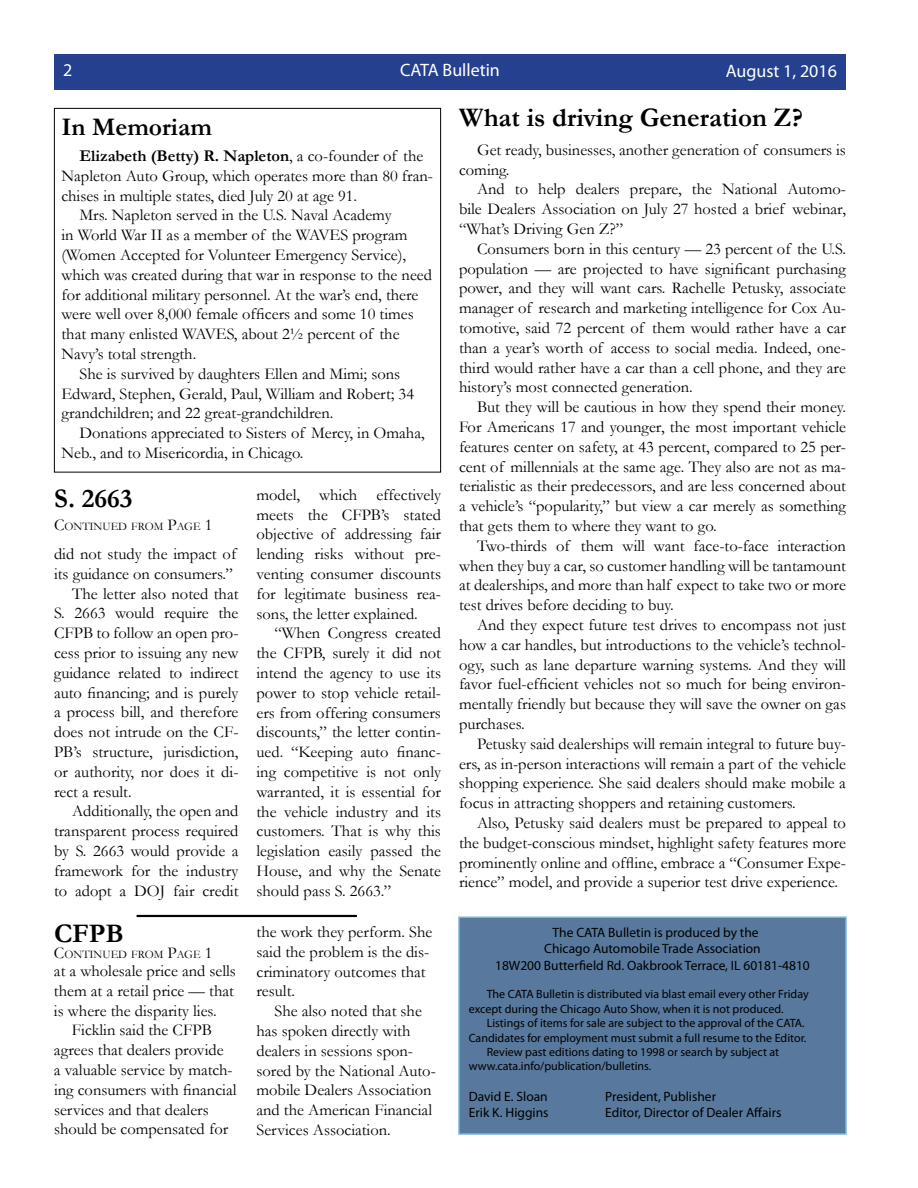
<style>
.page{position:relative;width:918px;height:1188px;background:#fff}
.page>*{position:absolute;margin:0;border:0;box-sizing:border-box;transform-origin:0 0}
.t1{font:700 27px "Garamond";color:#000}
.t2{font:700 25.5px "Garamond";color:#000}
.t3{font:18px "Myriad Pro";color:#fff}
.t4{font:16.5px/19.8px "Garamond";color:#000;text-align:justify}
.t5{font:700 16.5px "Garamond";color:#000}
.t6{font:13.5px/16.2px "Myriad Pro";color:#000;text-align:center}
.t7{font:12px/14.4px "Myriad Pro";color:#000}
.t8{font:11.55px "Garamond";color:#000}
.s1{font-weight:400}
.s2{font-size:16.5px}
</style>
<div class="page">
<div style="left:54px;top:108px;width:387px;height:364px;border:1px solid #000"></div>
<div style="left:459px;top:917px;width:387px;height:217px;background:#58799d"></div>
<div style="left:458px;top:916px;width:389px;height:219px;border:2px solid #7ab6d9"></div>
<div style="left:54px;top:54px;width:792px;height:36px;background:#24408f"></div>
<div style="left:137px;top:915px;width:220px;height:2px;border:1px solid #000"></div>
<div style="left:137px;top:915px;width:219px;height:2px;border:1px solid #000"></div>
<p class="t3" style="left:63px;top:58px;width:11px">2</p>
<p class="t3" style="left:400px;top:58px;width:101px">CATA Bulletin</p>
<p class="t3" style="left:726px;top:59px;width:113px">August 1, 2016</p>
<h2 class="t2" style="left:62px;top:109px;width:152px">In Memoriam</h2>
<p class="t5" style="left:80px;top:145px;width:345px">Elizabeth (Betty) R. Napleton<span class="s1">, a co-founder of the</span></p>
<p class="t4" style="left:62px;top:165px;width:373px">Napleton Auto Group, which operates more than 80 fran-</p>
<p class="t4" style="left:62px;top:185px;width:297px">chises in multiple states, died July 20 at age 91.</p>
<p class="t4" style="left:80px;top:205px;width:314px">Mrs. Napleton served in the U.S. Naval Academy</p>
<p class="t4" style="left:62px;top:225px;width:347px">in World War II as a member of the WAVES program</p>
<p class="t4" style="left:62px;top:245px;width:346px">(Women Accepted for Volunteer Emergency Service),</p>
<p class="t4" style="left:62px;top:264px;width:372px">which was created during that war in response to the need</p>
<p class="t4" style="left:62px;top:284px;width:358px">for additional military personnel. At the war’s end, there</p>
<p class="t4" style="left:62px;top:304px;width:354px">were well over 8,000 female officers and some 10 times</p>
<p class="t4" style="left:62px;top:324px;width:340px">that many enlisted WAVES, about 2½ percent of the</p>
<p class="t4" style="left:62px;top:344px;width:136px">Navy’s total strength.</p>
<p class="t4" style="left:80px;top:363px;width:322px">She is survived by daughters Ellen and Mimi; sons</p>
<p class="t4" style="left:62px;top:383px;width:354px">Edward, Stephen, Gerald, Paul, William and Robert; 34</p>
<p class="t4" style="left:62px;top:403px;width:273px">grandchildren; and 22 great-grandchildren.</p>
<p class="t4" style="left:80px;top:423px;width:347px">Donations appreciated to Sisters of Mercy, in Omaha,</p>
<p class="t4" style="left:62px;top:443px;width:244px">Neb., and to Misericordia, in Chicago.</p>
<h1 class="t1" style="left:54px;top:480px;width:80px">S. 2663</h1>
<p class="t8" style="left:54px;top:518px;width:160px"><span class="s2">C</span>ontinued from <span class="s2">P</span>age <span class="s2">1</span></p>
<p class="t4" style="left:54px;top:544px;width:184px">did not study the impact of</p>
<p class="t4" style="left:54px;top:563px;width:180px">its guidance on consumers.”</p>
<p class="t4" style="left:72px;top:583px;width:168px">The letter also noted that</p>
<p class="t4" style="left:54px;top:603px;width:186px">S. 2663 would require the</p>
<p class="t4" style="left:54px;top:623px;width:186px">CFPB to follow an open pro-</p>
<p class="t4" style="left:54px;top:643px;width:186px">cess prior to issuing any new</p>
<p class="t4" style="left:54px;top:662px;width:186px">guidance related to indirect</p>
<p class="t4" style="left:54px;top:682px;width:186px">auto financing; and is purely</p>
<p class="t4" style="left:54px;top:702px;width:186px">a process bill, and therefore</p>
<p class="t4" style="left:54px;top:722px;width:186px">does not intrude on the CF-</p>
<p class="t4" style="left:54px;top:742px;width:186px">PB’s structure, jurisdiction,</p>
<p class="t4" style="left:54px;top:761px;width:186px">or authority, nor does it di-</p>
<p class="t4" style="left:54px;top:781px;width:79px">rect a result.</p>
<p class="t4" style="left:72px;top:801px;width:168px">Additionally, the open and</p>
<p class="t4" style="left:54px;top:821px;width:186px">transparent process required</p>
<p class="t4" style="left:54px;top:841px;width:186px">by S. 2663 would provide a</p>
<p class="t4" style="left:54px;top:860px;width:186px">framework for the industry</p>
<p class="t4" style="left:54px;top:880px;width:186px">to adopt a DOJ fair credit</p>
<h1 class="t1" style="left:54px;top:915px;width:71px">CFPB</h1>
<p class="t8" style="left:54px;top:947px;width:160px"><span class="s2">C</span>ontinued from <span class="s2">P</span>age <span class="s2">1</span></p>
<p class="t4" style="left:54px;top:961px;width:184px;text-align:left">at a wholesale price and sells them at a retail price — that is where the disparity lies.</p>
<p class="t4" style="left:54px;top:1020px;width:184px;text-align:left;text-indent:18px">Ficklin said the CFPB agrees that dealers provide<br>a valuable service by match&shy;ing consumers with financial services and that dealers should be compensated for</p>
<p class="t4" style="left:257px;top:484px;width:186px">model, which effectively meets the CFPB’s stated objective of addressing fair lending risks without pre&shy;venting consumer discounts for legitimate business rea&shy;sons, the letter explained.</p>
<p class="t4" style="left:256px;top:623px;width:186px;text-indent:18px">“When Congress created the CFPB, surely it did not intend the agency to use its power to stop vehicle retail&shy;ers from offering consumers discounts,” the letter contin&shy;ued. “Keeping auto financ&shy;ing competitive is not only warranted, it is essential for the vehicle industry and its customers. That is why this legislation easily passed the House, and why the Senate should pass S. 2663.”</p>
<p class="t4" style="left:256px;top:922px;width:178px;text-align:left">the work they perform. She said the problem is the dis&shy;criminatory outcomes that result.</p>
<p class="t4" style="left:256px;top:1001px;width:181px;text-align:left;text-indent:18px">She also noted that she has spoken directly with dealers in sessions spon&shy;sored by the National Auto&shy;mobile Dealers Association and the American Financial<br>Services Association.</p>
<h1 class="t1" style="left:459px;top:99px;width:346px">What is driving Generation Z?</h1>
<p class="t4" style="left:459px;top:139px;width:389px;text-indent:18px">Get ready, businesses, another generation of consumers is coming.</p>
<p class="t4" style="left:459px;top:179px;width:389px;text-indent:18px">And to help dealers prepare, the National Automo&shy;bile Dealers Association on July 27 hosted a brief webinar, “What’s Driving Gen Z?”</p>
<p class="t4" style="left:459px;top:238px;width:389px;text-indent:18px">Consumers born in this century — 23 percent of the U.S. population — are projected to have significant purchasing power, and they will want cars. Rachelle Petusky, associate manager of research and marketing intelligence for Cox Au&shy;tomotive, said 72 percent of them would rather have a car than a year’s worth of access to social media. Indeed, one&shy;third would rather have a car than a cell phone, and they are history’s most connected generation.</p>
<p class="t4" style="left:459px;top:397px;width:389px;text-indent:18px">But they will be cautious in how they spend their money.<br>For Americans 17 and younger, the most important vehicle features center on safety, at 43 percent, compared to 25 per&shy;cent of millennials at the same age. They also are not as ma&shy;terialistic as their predecessors, and are less concerned about a vehicle’s “popularity,” but view a car merely as something that gets them to where they want to go.</p>
<p class="t4" style="left:459px;top:535px;width:389px;text-indent:18px">Two-thirds of them will want face-to-face interaction when they buy a car, so customer handling will be tantamount at dealerships, and more than half expect to take two or more test drives before deciding to buy.</p>
<p class="t4" style="left:459px;top:614px;width:389px;text-indent:18px">And they expect future test drives to encompass not just how a car handles, but introductions to the vehicle’s technol&shy;ogy, such as lane departure warning systems. And they will favor fuel-efficient vehicles not so much for being environ&shy;mentally friendly but because they will save the owner on gas purchases.</p>
<p class="t4" style="left:459px;top:733px;width:389px;text-indent:18px">Petusky said dealerships will remain integral to future buy&shy;ers, as in-person interactions will remain a part of the vehicle shopping experience. She said dealers should make mobile a focus in attracting shoppers and retaining customers.</p>
<p class="t4" style="left:459px;top:812px;width:389px;text-indent:18px">Also, Petusky said dealers must be prepared to appeal to the budget-conscious mindset, highlight safety features more prominently online and offline, embrace a “Consumer Expe&shy;rience” model, and provide a superior test drive experience.</p>
<p class="t6" style="left:495px;top:924px;width:316px">The CATA Bulletin is produced by the<br>Chicago Automobile Trade Association<br>18W200 Butterfield Rd. Oakbrook Terrace, IL 60181-4810</p>
<p class="t7" style="left:469px;top:987px;width:341px;text-indent:18px">The CATA Bulletin is distributed via blast email every other Friday except during the Chicago Auto Show, when it is not produced.</p>
<p class="t7" style="left:487px;top:1016px;width:319px">Listings of items for sale are subject to the approval of the CATA.</p>
<p class="t7" style="left:469px;top:1030px;width:339px">Candidates for employment must submit a full resume to the Editor.</p>
<p class="t7" style="left:487px;top:1045px;width:294px">Review past editions dating to 1998 or search by subject at</p>
<p class="t7" style="left:469px;top:1059px;width:184px">www.cata.info/publication/bulletins.</p>
<p class="t6" style="left:469px;top:1088px;width:81px">David E. Sloan</p>
<p class="t6" style="left:605px;top:1088px;width:112px">President, Publisher</p>
<p class="t6" style="left:469px;top:1104px;width:81px">Erik K. Higgins</p>
<p class="t6" style="left:605px;top:1104px;width:178px">Editor, Director of Dealer Affairs</p>
</div>
